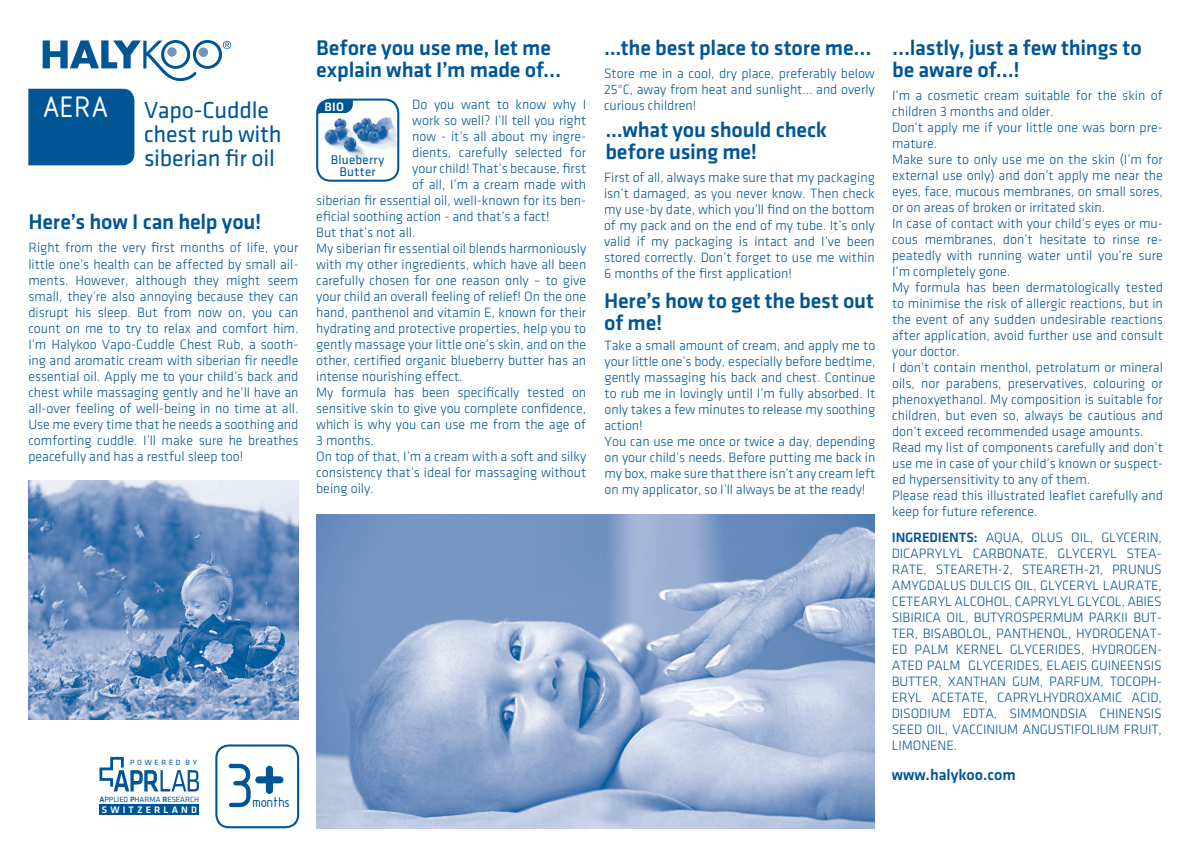
<style>
.page{position:relative;width:1191px;height:851px;background:#fff}
.page>*{position:absolute;margin:0;border:0;box-sizing:border-box;transform-origin:0 0}
.t1{font:30.8px "Isonorm";color:#fff}
.t2{font:24px/24px "Klavika";letter-spacing:-.01em;color:#005595}
.t3{font:500 22px/22px "Klavika";letter-spacing:-.005em;color:#005595}
.t4{font:500 16px "Klavika";color:#005595}
.t5{font:14.8px "Isonorm";color:#005595}
.t6{font:300 14px/16px "Klavika";color:#005595;text-align:justify}
.t7{font:13px/12px "Klavika";letter-spacing:.025em;color:#005595;text-align:center}
.t8{font:500 12.8px "Klavika";color:#fff}
.t9{font:500 9.8px "Klavika";letter-spacing:.32em;color:#fff}
.t10{font:7.8px "Klavika";letter-spacing:.005em;color:#005595}
.s1{font-weight:500}
</style>
<div class="page">
<img style="left:316px;top:514px;width:558px;height:314px">
<div style="left:28px;top:89px;width:106px;height:76px;background:#005595"></div>
<svg style="left:317px;top:100px;width:36px;height:13px"></svg>
<div style="left:316px;top:99px;width:83px;height:83px;border:2px solid #005595;border-radius:14px"></div>
<img style="left:324px;top:114px;width:73px;height:49px">
<div style="left:215px;top:744px;width:84px;height:84px;border:2px solid #005595;border-radius:13px"></div>
<svg style="left:229px;top:763px;width:54px;height:44px"></svg>
<img style="left:28px;top:480px;width:271px;height:239px">
<svg style="left:43px;top:40px;width:188px;height:41px"></svg>
<div style="left:99px;top:804px;width:100px;height:10px;background:#005595"></div>
<svg style="left:99px;top:756px;width:100px;height:35px"></svg>
<h1 class="t1" style="left:44px;top:90px;width:66px">AERA</h1>
<h2 class="t2" style="left:144px;top:99px;width:139px">Vapo-Cuddle chest rub with siberian fir oil</h2>
<h3 class="t3" style="left:28px;top:210px;width:235px">Here’s how I can help you!</h3>
<p class="t6" style="left:28px;top:240px;width:272px">Right from the very first months of life, your little one’s health can be affected by small ail&shy;ments. However, although they might seem small, they’re also annoying because they can disrupt his sleep. But from now on, you can count on me to try to relax and comfort him.<br>I’m Halykoo Vapo-Cuddle Chest Rub, a sooth&shy;ing and aromatic cream with siberian fir needle essential oil. Apply me to your child’s back and chest while massaging gently and he’ll have an all-over feeling of well-being in no time at all.<br>Use me every time that he needs a soothing and comforting cuddle. I’ll make sure he breathes peacefully and has a restful sleep too!</p>
<p class="t10" style="left:130px;top:758px;width:68px">P O W E R E D B Y</p>
<p class="t10" style="left:99px;top:794px;width:101px"><span class="s1">A</span>PPLIED <span class="s1">P</span>HARMA <span class="s1">R</span>ESEARCH</p>
<p class="t9" style="left:102px;top:804px;width:96px">SWITZERLAND</p>
<p class="t5" style="left:253px;top:794px;width:39px">months</p>
<h3 class="t3" style="left:316px;top:37px;width:246px">Before you use me, let me explain what I’m made of…</h3>
<h3 class="t3" style="left:604px;top:37px;width:269px">...the best place to store me…</h3>
<h3 class="t3" style="left:605px;top:118px;width:223px">...what you should check before using me!</h3>
<p class="t6" style="left:604px;top:65px;width:272px">Store me in a cool, dry place, preferably below<br>25°C, away from heat and sunlight... and overly</p>
<p class="t6" style="left:412px;top:96px;width:175px">Do you want to know why I</p>
<p class="t6" style="left:604px;top:97px;width:94px">curious children!</p>
<p class="t6" style="left:412px;top:112px;width:175px">work so well? I’ll tell you right</p>
<p class="t6" style="left:412px;top:128px;width:175px">now - it’s all about my ingre-</p>
<p class="t6" style="left:412px;top:144px;width:175px">dients, carefully selected for</p>
<p class="t6" style="left:412px;top:160px;width:175px">your child! That’s because, first</p>
<p class="t6" style="left:412px;top:176px;width:175px">of all, I’m a cream made with</p>
<p class="t6" style="left:316px;top:192px;width:272px">siberian fir essential oil, well-known for its ben-</p>
<p class="t6" style="left:316px;top:208px;width:235px">eficial soothing action - and that’s a fact!</p>
<p class="t6" style="left:316px;top:224px;width:101px">But that’s not all.</p>
<p class="t6" style="left:316px;top:241px;width:272px">My siberian fir essential oil blends harmoniously</p>
<p class="t6" style="left:316px;top:257px;width:272px">with my other ingredients, which have all been</p>
<p class="t6" style="left:316px;top:273px;width:271px">carefully chosen for one reason only – to give</p>
<p class="t6" style="left:316px;top:289px;width:272px">your child an overall feeling of relief! On the one</p>
<p class="t6" style="left:316px;top:305px;width:271px">hand, panthenol and vitamin E, known for their</p>
<p class="t6" style="left:316px;top:321px;width:272px">hydrating and protective properties, help you to</p>
<p class="t6" style="left:316px;top:337px;width:272px">gently massage your little one’s skin, and on the</p>
<p class="t6" style="left:316px;top:353px;width:272px">other, certified organic blueberry butter has an</p>
<p class="t6" style="left:316px;top:369px;width:148px">intense nourishing effect.</p>
<p class="t6" style="left:316px;top:385px;width:272px">My formula has been specifically tested on</p>
<p class="t6" style="left:316px;top:401px;width:272px">sensitive skin to give you complete confidence,</p>
<p class="t6" style="left:316px;top:417px;width:271px">which is why you can use me from the age of</p>
<p class="t6" style="left:316px;top:433px;width:59px">3 months.</p>
<p class="t6" style="left:316px;top:449px;width:272px">On top of that, I’m a cream with a soft and silky</p>
<p class="t6" style="left:316px;top:465px;width:272px">consistency that’s ideal for massaging without</p>
<p class="t6" style="left:316px;top:481px;width:59px">being oily.</p>
<p class="t8" style="left:324px;top:100px;width:21px">BIO</p>
<p class="t7" style="left:331px;top:153px;width:55px">Blueberry<br>Butter</p>
<p class="t6" style="left:604px;top:170px;width:272px">First of all, always make sure that my packaging isn’t damaged, as you never know. Then check my use-by date, which you’ll find on the bottom of my pack and on the end of my tube. It’s only valid if my packaging is intact and I’ve been stored correctly. Don’t forget to use me within 6 months of the first application!</p>
<h3 class="t3" style="left:604px;top:290px;width:272px">Here’s how to get the best out of me!</h3>
<p class="t6" style="left:604px;top:337px;width:272px;text-align:left">Take a small amount of cream, and apply me to your little one’s body, especially before bedtime, gently massaging his back and chest. Continue to rub me in lovingly until I’m fully absorbed. It only takes a few minutes to release my soothing action!<br>You can use me once or twice a day, depending on your child’s needs. Before putting me back in my box, make sure that there isn’t any cream left on my applicator, so I’ll always be at the ready!</p>
<h3 class="t3" style="left:892px;top:37px;width:251px">…lastly, just a few things to be aware of…!</h3>
<p class="t6" style="left:892px;top:87px;width:272px;text-align:left">I’m a cosmetic cream suitable for the skin of children 3 months and older.<br>Don’t apply me if your little one was born pre&shy;mature.<br>Make sure to only use me on the skin (I’m for external use only) and don’t apply me near the eyes, face, mucous membranes, on small sores, or on areas of broken or irritated skin.<br>In case of contact with your child’s eyes or mu&shy;cous membranes, don’t hesitate to rinse re&shy;peatedly with running water until you’re sure I’m completely gone.<br>My formula has been dermatologically tested to minimise the risk of allergic reactions, but in the event of any sudden undesirable reactions after application, avoid further use and consult your doctor.<br>I don’t contain menthol, petrolatum or mineral oils, nor parabens, preservatives, colouring or phenoxyethanol. My composition is suitable for children, but even so, always be cautious and don’t exceed recommended usage amounts.<br>Read my list of components carefully and don’t use me in case of your child’s known or suspect&shy;ed hypersensitivity to any of them.<br>Please read this illustrated leaflet carefully and keep for future reference.</p>
<p class="t6" style="left:891px;top:529px;width:272px"><span class="s1">INGREDIENTS:</span> AQUA, OLUS OIL, GLYCERIN, DICAPRYLYL CARBONATE, GLYCERYL STEA-RATE, STEARETH-2, STEARETH-21, PRUNUS AMYGDALUS DULCIS OIL, GLYCERYL LAURATE, CETEARYL ALCOHOL, CAPRYLYL GLYCOL, ABIES SIBIRICA OIL, BUTYROSPERMUM PARKII BUT-TER, BISABOLOL, PANTHENOL, HYDROGENAT-ED PALM KERNEL GLYCERIDES, HYDROGEN-ATED PALM GLYCERIDES, ELAEIS GUINEENSIS BUTTER, XANTHAN GUM, PARFUM, TOCOPH-ERYL ACETATE, CAPRYLHYDROXAMIC ACID, DISODIUM EDTA, SIMMONDSIA CHINENSIS SEED OIL, VACCINIUM ANGUSTIFOLIUM FRUIT, LIMONENE.</p>
<p class="t4" style="left:891px;top:766px;width:126px">www.halykoo.com</p>
</div>
